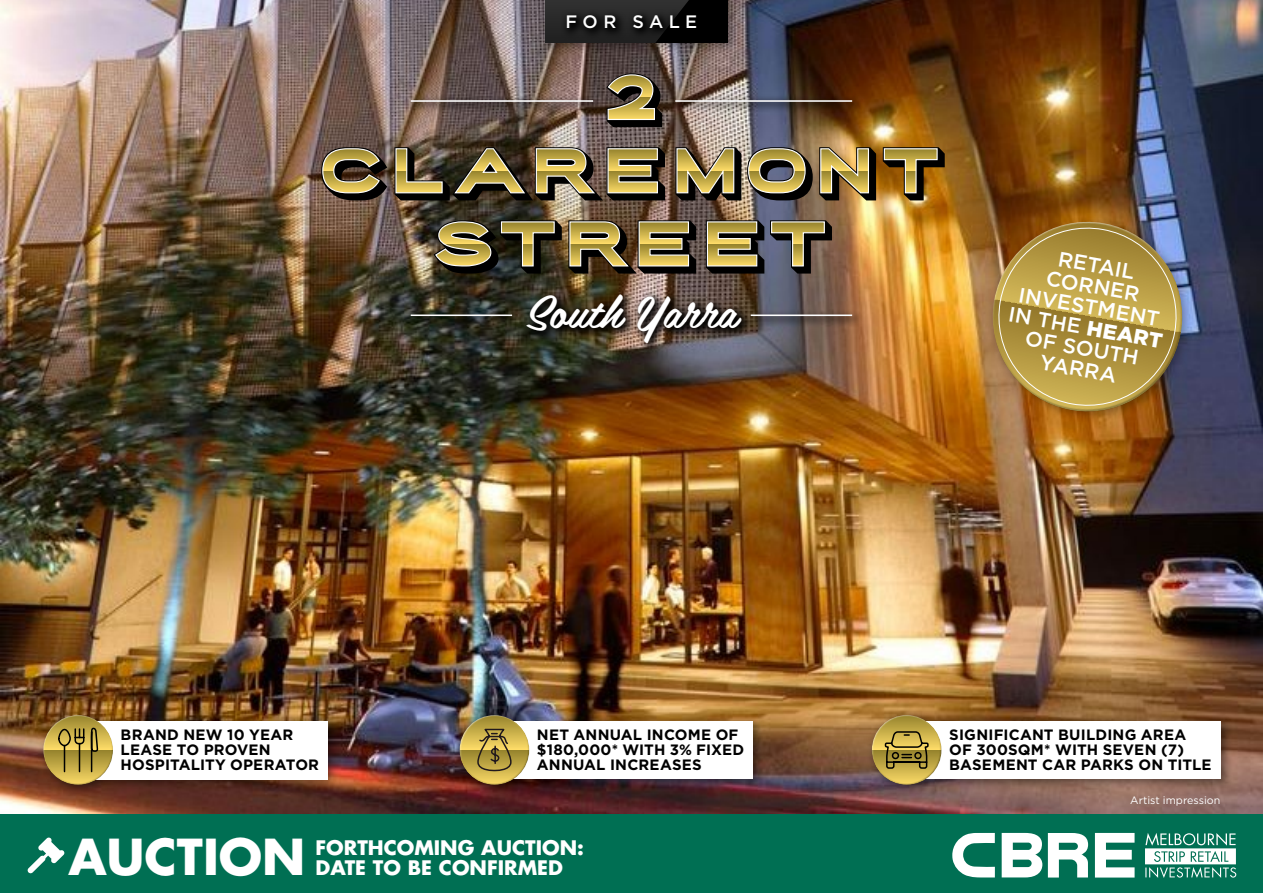
<style>
.page{position:relative;width:1263px;height:893px;background:#fff}
.page>*{position:absolute;margin:0;border:0;box-sizing:border-box;transform-origin:0 0}
.t1{font:700 48.3px "Futura";color:#fff}
.t2{font:45.15px "Belinda";color:#fff}
.t3{font:500 21px/21px "Gotham";color:#fff;text-align:center}
.t4{font:700 19.5px/19.5px "Futura";color:#fff}
.t5{font:500 18px "Gotham";letter-spacing:.295em;color:#fff}
.t6{font:700 15px/15px "Gotham";letter-spacing:.015em;color:#000}
.t7{font:10.65px "Gotham";color:#fff}
.s1{font-weight:900}
</style>
<div class="page">
<img style="left:0;top:0;width:1263px;height:814px">
<div style="left:0;top:814px;width:1263px;height:79px;background:#006f53"></div>
<svg style="left:1145px;top:833px;width:91px;height:45px"></svg>
<svg style="left:952px;top:833px;width:182px;height:44px"></svg>
<div style="left:539px;top:0;width:201px;height:55px;background:#000;opacity:.3"></div>
<div style="left:545px;top:0;width:182px;height:43px;background:#000"></div>
<svg style="left:545px;top:0;width:144px;height:43px;background:#282828"></svg>
<svg style="left:561px;top:9px;width:128px;height:31px;fill:#1c1c1c"></svg>
<img style="left:981px;top:206px;width:213px;height:223px">
<div style="left:37px;top:709px;width:303px;height:88px;background:#000;opacity:.5"></div>
<div style="left:78px;top:721px;width:250px;height:58px;background:#fff"></div>
<div style="left:42px;top:713px;width:70px;height:52px;background:#fff;opacity:.75"></div>
<div style="left:44px;top:726px;width:71px;height:59px;background:#000;opacity:.3"></div>
<div style="left:866px;top:709px;width:366px;height:88px;background:#000;opacity:.5"></div>
<div style="left:907px;top:721px;width:313px;height:58px;background:#fff"></div>
<div style="left:870px;top:713px;width:71px;height:52px;background:#fff;opacity:.75"></div>
<div style="left:872px;top:726px;width:72px;height:59px;background:#000;opacity:.3"></div>
<div style="left:454px;top:709px;width:311px;height:88px;background:#000;opacity:.5"></div>
<div style="left:494px;top:721px;width:259px;height:58px;background:#fff"></div>
<div style="left:458px;top:713px;width:70px;height:52px;background:#fff;opacity:.75"></div>
<div style="left:460px;top:726px;width:72px;height:59px;background:#000;opacity:.3"></div>
<svg style="left:478px;top:729px;width:33px;height:47px;background:#a89141"></svg>
<svg style="left:27px;top:837px;width:38px;height:36px"></svg>
<img style="left:521px;top:328px;width:233px;height:26px">
<div style="left:405px;top:94px;width:459px;height:234px;background:#000;opacity:.5"></div>
<hr style="left:411px;top:314px;width:101px;height:2px;background:#fff">
<hr style="left:411px;top:100px;width:182px;height:2px;background:#fff">
<hr style="left:751px;top:314px;width:101px;height:2px;background:#fff">
<hr style="left:675px;top:100px;width:177px;height:2px;background:#fff">
<img style="left:321px;top:147px;width:624px;height:53px">
<svg style="left:434px;top:220px;width:398px;height:54px;background:#726641"></svg>
<svg style="left:606px;top:73px;width:56px;height:54px;background:#746741"></svg>
<svg style="left:57px;top:727px;width:42px;height:46px;background:#a48f3c"></svg>
<svg style="left:884px;top:730px;width:45px;height:39px;background:#9a8639"></svg>
<p class="t5" style="left:566px;top:11px;width:133px">FOR SALE</p>
<h2 class="t2" style="left:525px;top:273px;width:214px">South Yarra</h2>
<h3 class="t3" style="left:1021px;top:241px;width:158px;rotate:10deg">RETAIL<br>CORNER<br>INVESTMENT<br>IN THE <span class="s1">HEART<br></span>OF SOUTH<br>YARRA</h3>
<p class="t6" style="left:121px;top:727px;width:200px">BRAND NEW 10 YEAR<br>LEASE TO PROVEN<br>HOSPITALITY OPERATOR</p>
<p class="t6" style="left:949px;top:727px;width:264px">SIGNIFICANT BUILDING AREA<br>OF 300SQM* WITH SEVEN (7)<br>BASEMENT CAR PARKS ON TITLE</p>
<p class="t6" style="left:537px;top:727px;width:209px">NET ANNUAL INCOME OF $180,000* WITH 3% FIXED<br>ANNUAL INCREASES</p>
<h1 class="t1" style="left:68px;top:824px;width:238px">AUCTION</h1>
<h3 class="t4" style="left:316px;top:838px;width:270px">FORTHCOMING AUCTION:<br>DATE TO BE CONFIRMED</h3>
<p class="t7" style="left:1130px;top:794px;width:92px">Artist impression</p>
</div>
